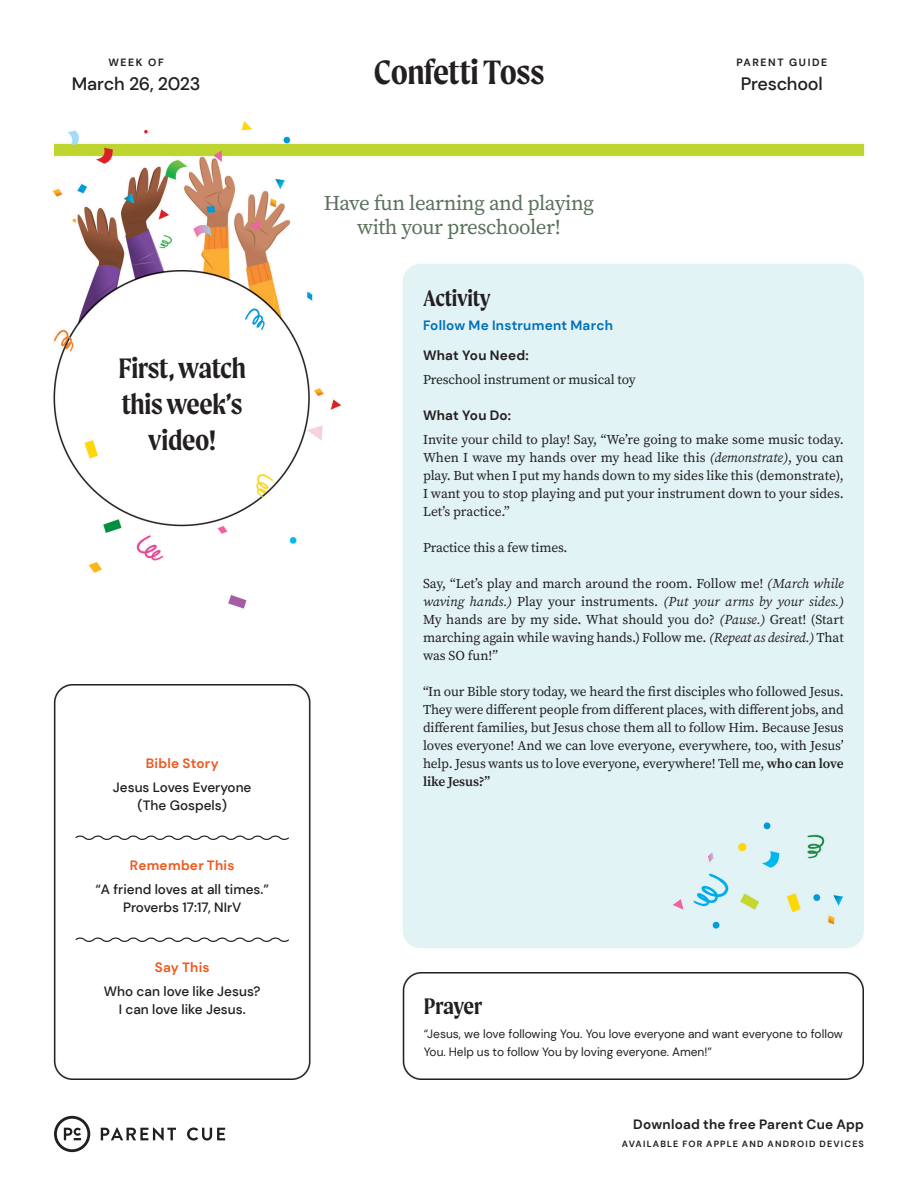
<style>
.page{position:relative;width:918px;height:1188px;background:#fff}
.page>*{position:absolute;margin:0;border:0;box-sizing:border-box;transform-origin:0 0}
.t1{font:600 36px "Moret";letter-spacing:-.015em;color:#231f20}
.t2{font:600 30px/36px "Moret";letter-spacing:-.01em;color:#231f20;text-align:center}
.t3{font:600 24px "Moret";letter-spacing:-.01em;color:#231f20}
.t4{font:21px/24px "Source Serif Pro";letter-spacing:-.02em;color:#5a715c;text-align:center}
.t5{font:500 18px "DM Sans";letter-spacing:-.015em;color:#231f20}
.t6{font:13.5px/18px "Source Serif Pro";letter-spacing:-.01em;color:#231f20;text-align:justify}
.t7{font:500 13.5px/18px "DM Sans";color:#231f20;text-align:center}
.t8{font:700 13.5px "DM Sans";letter-spacing:.015em;color:#231f20}
.t9{font:700 13.5px "DM Sans";letter-spacing:.02em;color:#f15921}
.t10{font:700 13.5px "DM Sans";letter-spacing:.02em;color:#0071bb}
.t11{font:12px/18px "DM Sans";color:#231f20}
.t12{font:700 10.5px "DM Sans";letter-spacing:.15em;color:#231f20}
.t13{font:700 9px "DM Sans";letter-spacing:.13em;color:#231f20}
.s1{font-style:italic}
.s2{font-weight:600}
</style>
<div class="page">
<img style="left:52px;top:121px;width:813px;height:1032px">
<svg style="left:74px;top:834px;width:216px;height:8px"></svg>
<svg style="left:74px;top:936px;width:216px;height:8px"></svg>
<svg style="left:101px;top:1127px;width:75px;height:14px"></svg>
<svg style="left:187px;top:1127px;width:38px;height:14px"></svg>
<svg style="left:54px;top:1116px;width:36px;height:36px"></svg>
<p class="t12" style="left:108px;top:56px;width:57px">WEEK OF</p>
<h3 class="t5" style="left:72px;top:73px;width:130px">March 26, 2023</h3>
<h2 class="t2" style="left:118px;top:350px;width:129px">First, watch this week’s video!</h2>
<p class="t9" style="left:146px;top:755px;width:75px">Bible Story</p>
<p class="t7" style="left:113px;top:778px;width:140px">Jesus Loves Everyone (The Gospels)</p>
<p class="t9" style="left:130px;top:857px;width:106px">Remember This</p>
<p class="t7" style="left:95px;top:880px;width:175px">“A friend loves at all times.”<br>Proverbs 17:17, NIrV</p>
<p class="t9" style="left:155px;top:959px;width:56px">Say This</p>
<p class="t7" style="left:104px;top:982px;width:158px">Who can love like Jesus?<br>I can love like Jesus.</p>
<h1 class="t1" style="left:374px;top:52px;width:172px">Confetti Toss</h1>
<h3 class="t4" style="left:324px;top:191px;width:272px">Have fun learning and playing with your preschooler!</h3>
<p class="t12" style="left:736px;top:56px;width:92px">PARENT GUIDE</p>
<h3 class="t5" style="left:741px;top:73px;width:84px">Preschool</h3>
<h3 class="t3" style="left:423px;top:284px;width:69px">Activity</h3>
<p class="t10" style="left:423px;top:317px;width:191px">Follow Me Instrument March</p>
<p class="t8" style="left:423px;top:347px;width:107px">What You Need:</p>
<p class="t6" style="left:423px;top:370px;width:214px">Preschool instrument or musical toy</p>
<p class="t8" style="left:423px;top:407px;width:90px">What You Do:</p>
<p class="t6" style="left:423px;top:431px;width:422px">Invite your child to play! Say, “We’re going to make some music today.<br>When I wave my hands over my head like this <span class="s1">(demonstrate)</span>, you can play. But when I put my hands down to my sides like this (demonstrate), I want you to stop playing and put your instrument down to your sides.<br>Let’s practice.”</p>
<p class="t6" style="left:423px;top:538px;width:146px">Practice this a few times.</p>
<p class="t6" style="left:423px;top:574px;width:422px">Say, “Let’s play and march around the room. Follow me! <span class="s1">(March while waving hands.)</span> Play your instruments. <span class="s1">(Put your arms by your sides.)<br></span>My hands are by my side. What should you do? <span class="s1">(Pause.)</span> Great! (Start marching again while waving hands.) Follow me. <span class="s1">(Repeat as desired.)</span> That was SO fun!”</p>
<p class="t6" style="left:423px;top:682px;width:422px">“In our Bible story today, we heard the first disciples who followed Jesus.<br>They were different people from different places, with different jobs, and different families, but Jesus chose them all to follow Him. Because Jesus loves everyone! And we can love everyone, everywhere, too, with Jesus’ help. Jesus wants us to love everyone, everywhere! Tell me, <span class="s2">who can love like Jesus?”</span></p>
<h3 class="t3" style="left:424px;top:992px;width:60px">Prayer</h3>
<p class="t11" style="left:424px;top:1025px;width:421px">“Jesus, we love following You. You love everyone and want everyone to follow<br>You. Help us to follow You by loving everyone. Amen!”</p>
<p class="t8" style="left:633px;top:1116px;width:232px">Download the free Parent Cue App</p>
<p class="t13" style="left:622px;top:1138px;width:244px">AVAILABLE FOR APPLE AND ANDROID DEVICES</p>
</div>
